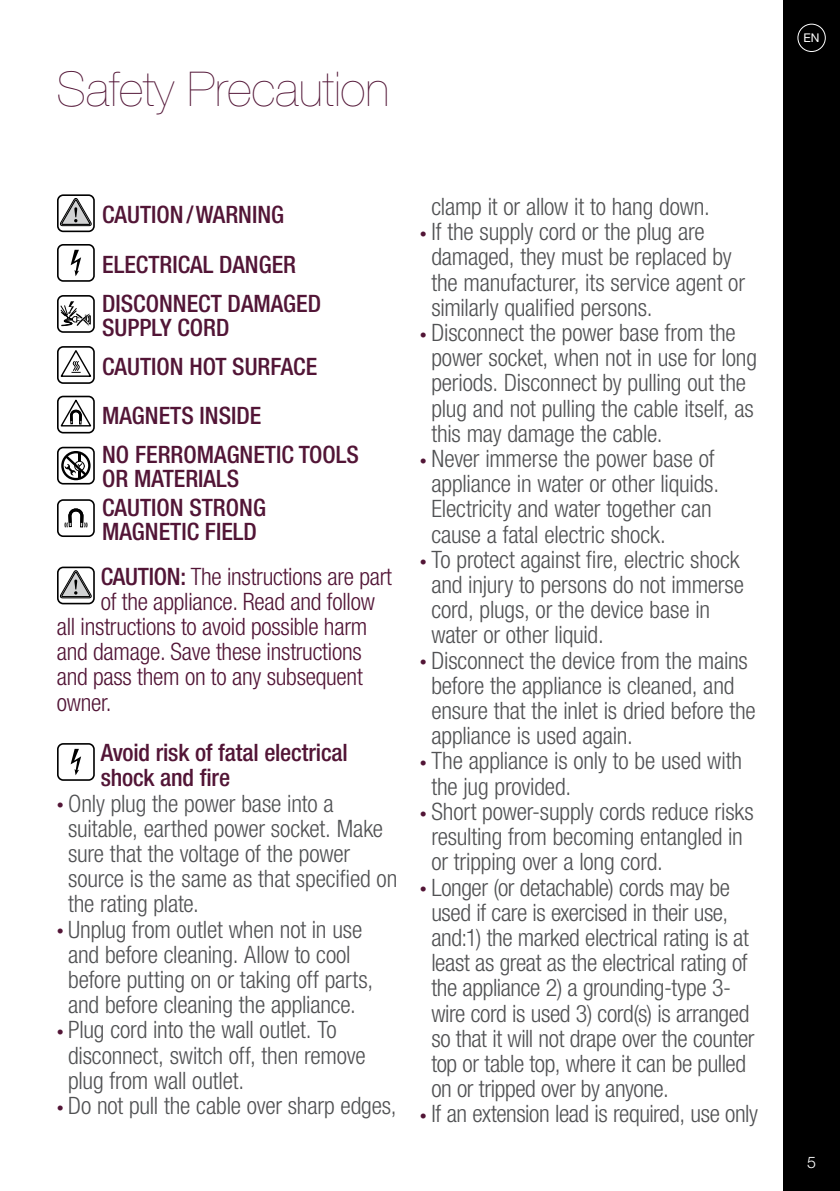
<style>
.page{position:relative;width:840px;height:1191px;background:#fff}
.page>*{position:absolute;margin:0;border:0;box-sizing:border-box;transform-origin:0 0}
.t1{font:200 48px "Helvetica Neue LT Pro";color:#521536}
.t2{font:300 condensed 24px/25.2px "Helvetica Neue LT Pro";letter-spacing:-.01em;color:#515254}
.t3{font:500 condensed 24px/24px "Helvetica Neue LT Pro";color:#521536}
.t4{font:300 condensed 24px "Helvetica Neue LT Pro";letter-spacing:-.01em;color:#521536}
.t5{font:300 16px "Helvetica Neue LT Pro";color:#fff}
.t6{font:12px "Helvetica Neue LT Pro";color:#fff}
.s1{font-weight:500}
.s2{font-size:14px;color:#521536}
</style>
<div class="page">
<div style="left:782px;top:0;width:57px;height:1191px;background:#000"></div>
<div style="left:797px;top:24px;width:28px;height:28px;border:1px solid #fff;border-radius:50%"></div>
<div style="left:57px;top:194px;width:38px;height:38px;border:2px solid #000;border-radius:5px"></div>
<svg style="left:60px;top:197px;width:32px;height:29px"></svg>
<svg style="left:71px;top:250px;width:10px;height:26px"></svg>
<div style="left:57px;top:244px;width:38px;height:38px;border:2px solid #000;border-radius:5px"></div>
<svg style="left:60px;top:301px;width:31px;height:25px"></svg>
<div style="left:57px;top:295px;width:38px;height:38px;border:2px solid #000;border-radius:5px"></div>
<div style="left:57px;top:346px;width:38px;height:38px;border:2px solid #000;border-radius:5px"></div>
<svg style="left:59px;top:348px;width:33px;height:30px"></svg>
<div style="left:57px;top:396px;width:38px;height:37px;border:2px solid #000;border-radius:5px"></div>
<svg style="left:59px;top:395px;width:33px;height:33px"></svg>
<div style="left:57px;top:447px;width:38px;height:37px;border:2px solid #000;border-radius:5px"></div>
<div style="left:61px;top:451px;width:29px;height:29px;border:2px solid #000;border-radius:50%"></div>
<svg style="left:63px;top:452px;width:26px;height:26px"></svg>
<div style="left:57px;top:499px;width:38px;height:38px;border:2px solid #000;border-radius:5px"></div>
<svg style="left:64px;top:499px;width:24px;height:29px"></svg>
<div style="left:57px;top:566px;width:38px;height:38px;border:2px solid #000;border-radius:5px"></div>
<svg style="left:60px;top:570px;width:32px;height:28px"></svg>
<svg style="left:71px;top:749px;width:10px;height:26px"></svg>
<div style="left:57px;top:743px;width:38px;height:38px;border:2px solid #000;border-radius:5px"></div>
<h1 class="t1" style="left:57px;top:61px;width:334px">Safety Precaution</h1>
<p class="t3" style="left:102px;top:189px;width:195px;line-height:49.6px">CAUTION / WARNING<br>ELECTRICAL DANGER</p>
<p class="t3" style="left:102px;top:291px;width:220px">DISCONNECT DAMAGED<br>SUPPLY CORD</p>
<p class="t3" style="left:102px;top:341px;width:216px;line-height:49.6px">CAUTION HOT SURFACE<br>MAGNETS INSIDE</p>
<p class="t3" style="left:102px;top:442px;width:258px">NO FERROMAGNETIC TOOLS<br>OR MATERIALS</p>
<p class="t3" style="left:102px;top:495px;width:165px">CAUTION STRONG<br>MAGNETIC FIELD</p>
<p class="t4" style="left:101px;top:562px;width:293px"><span class="s1">CAUTION:</span> The instructions are part</p>
<p class="t4" style="left:101px;top:587px;width:276px">of the appliance. Read and follow</p>
<p class="t4" style="left:57px;top:613px;width:312px">all instructions to avoid possible harm</p>
<p class="t4" style="left:57px;top:638px;width:306px">and damage. Save these instructions</p>
<p class="t4" style="left:57px;top:663px;width:307px">and pass them on to any subsequent</p>
<p class="t4" style="left:57px;top:688px;width:56px">owner.</p>
<p class="t3" style="left:101px;top:739px;width:248px;line-height:25.2px">Avoid risk of fatal electrical shock and fire</p>
<p class="t2" style="left:68px;top:790px;width:330px;text-indent:-11px"><span class="s2">•</span> Only plug the power base into a suitable, earthed power socket. Make sure that the voltage of the power source is the same as that specified on the rating plate.</p>
<p class="t2" style="left:57px;top:916px;width:318px;text-align:center"><span class="s2">•</span> Unplug from outlet when not in use and before cleaning. Allow to cool before putting on or taking off parts, and before cleaning the appliance.</p>
<p class="t2" style="left:68px;top:1017px;width:299px;text-indent:-11px"><span class="s2">•</span> Plug cord into the wall outlet. To disconnect, switch off, then remove plug from wall outlet.</p>
<p class="t2" style="left:57px;top:1092px;width:341px"><span class="s2">•</span> Do not pull the cable over sharp edges,</p>
<p class="t2" style="left:431px;top:194px;width:280px">clamp it or allow it to hang down.</p>
<p class="t2" style="left:431px;top:219px;width:315px;text-indent:-11px"><span class="s2">•</span> If the supply cord or the plug are damaged, they must be replaced by the manufacturer, its service agent or similarly qualified persons.</p>
<p class="t2" style="left:431px;top:320px;width:327px;text-indent:-11px"><span class="s2">•</span> Disconnect the power base from the power socket, when not in use for long periods. Disconnect by pulling out the plug and not pulling the cable itself, as this may damage the cable.</p>
<p class="t2" style="left:431px;top:446px;width:289px;text-indent:-11px"><span class="s2">•</span> Never immerse the power base of appliance in water or other liquids.<br>Electricity and water together can cause a fatal electric shock.</p>
<p class="t2" style="left:431px;top:546px;width:314px;text-indent:-11px"><span class="s2">•</span> To protect against fire, electric shock and injury to persons do not immerse cord, plugs, or the device base in water or other liquid.</p>
<p class="t2" style="left:431px;top:647px;width:326px;text-indent:-11px"><span class="s2">•</span> Disconnect the device from the mains before the appliance is cleaned, and ensure that the inlet is dried before the appliance is used again.</p>
<p class="t2" style="left:431px;top:748px;width:312px;text-indent:-11px"><span class="s2">•</span> The appliance is only to be used with the jug provided.</p>
<p class="t2" style="left:431px;top:798px;width:324px;text-indent:-11px"><span class="s2">•</span> Short power-supply cords reduce risks resulting from becoming entangled in or tripping over a long cord.</p>
<p class="t2" style="left:431px;top:874px;width:324px;text-indent:-11px"><span class="s2">•</span> Longer (or detachable) cords may be used if care is exercised in their use, and:1) the marked electrical rating is at least as great as the electrical rating of the appliance 2) a grounding-type 3- wire cord is used 3) cord(s) is arranged so that it will not drape over the counter top or table top, where it can be pulled on or tripped over by anyone.</p>
<p class="t2" style="left:420px;top:1101px;width:339px"><span class="s2">•</span> If an extension lead is required, use only</p>
<p class="t6" style="left:803px;top:31px;width:17px">EN</p>
<p class="t5" style="left:806px;top:1152px;width:10px">5</p>
</div>
